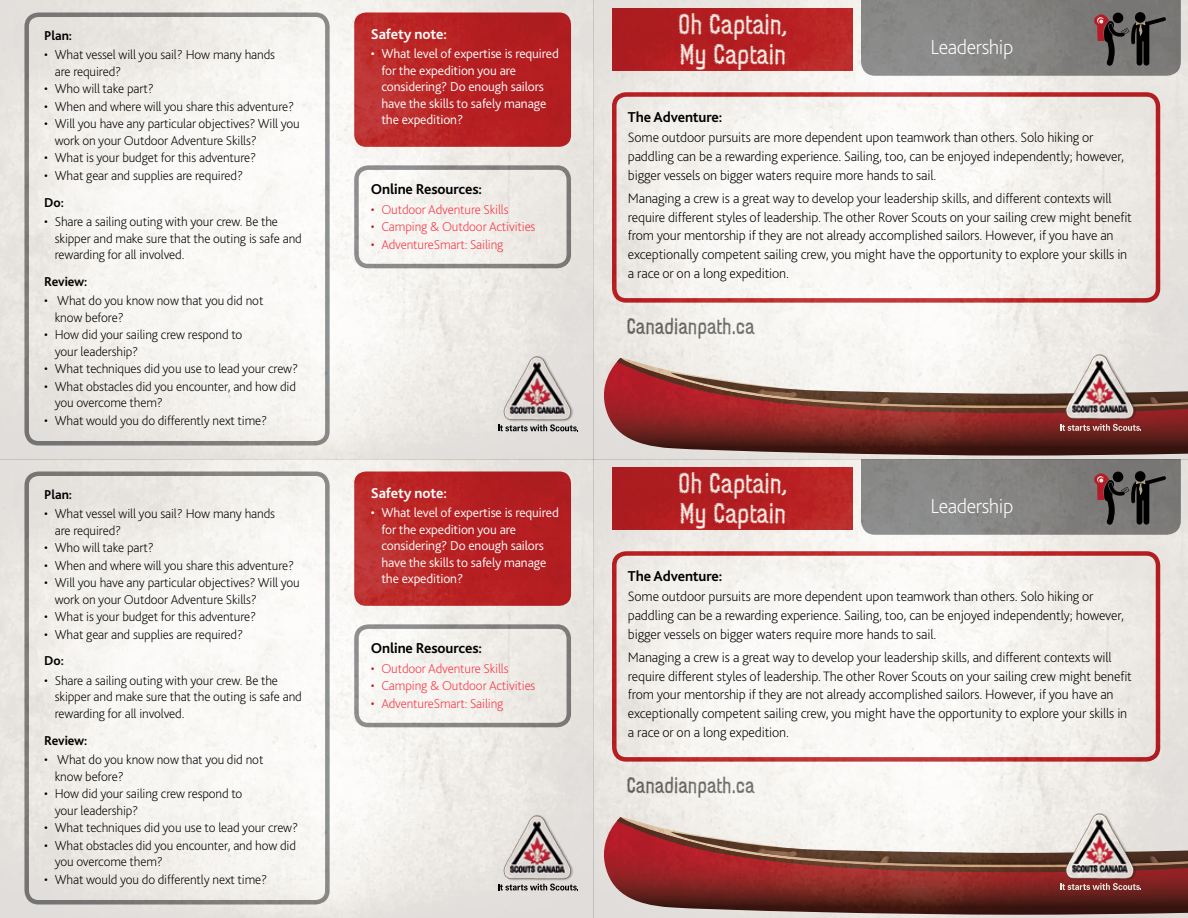
<style>
.page{position:relative;width:1188px;height:918px;background:#fff}
.page>*{position:absolute;margin:0;border:0;box-sizing:border-box;transform-origin:0 0}
.t1{font:28.5px/30px "Conference Call BH Line Two";color:#fff}
.t2{font:22.5px "Conference Call BH Line Two";color:#58595b}
.t3{font:200 21px "Bliss 2";letter-spacing:-.02em;color:#fff}
.t4{font:700 15px "Bliss 2";letter-spacing:-.01em;color:#000}
.t5{font:700 15px "Bliss 2";letter-spacing:-.01em;color:#fff}
.t6{font:200 14.25px/18.8px "Bliss 2";letter-spacing:-.01em;color:#000}
.t7{font:200 13.5px/16.5px "Bliss 2";letter-spacing:-.01em;color:#000}
.t8{font:300 13.5px/16.5px "Bliss 2";letter-spacing:-.01em;color:#fff}
.t9{font:200 13.5px "Bliss 2";letter-spacing:-.01em;color:#f7323f}
.t10{font:700 13.5px "Bliss 2";letter-spacing:-.01em;color:#000}
.s1{color:#b82025}
</style>
<div class="page">
<img style="left:0;top:0;width:1188px;height:918px">
<p class="t10" style="left:44px;top:27px;width:29px">Plan:</p>
<p class="t7" style="left:55px;top:46px;width:222px;text-indent:-11px">• What vessel will you sail? How many hands are required?</p>
<p class="t7" style="left:44px;top:80px;width:111px">• Who will take part?</p>
<p class="t7" style="left:44px;top:98px;width:251px">• When and where will you share this adventure?</p>
<p class="t7" style="left:55px;top:115px;width:247px;text-indent:-11px">• Will you have any particular objectives? Will you work on your Outdoor Adventure Skills?</p>
<p class="t7" style="left:44px;top:149px;width:213px">• What is your budget for this adventure?</p>
<p class="t7" style="left:44px;top:167px;width:200px">• What gear and supplies are required?</p>
<p class="t10" style="left:44px;top:194px;width:21px">Do:</p>
<p class="t7" style="left:55px;top:213px;width:249px;text-indent:-11px">• Share a sailing outing with your crew. Be the skipper and make sure that the outing is safe and rewarding for all involved.</p>
<p class="t10" style="left:44px;top:273px;width:45px">Review:</p>
<p class="t7" style="left:55px;top:292px;width:210px;text-indent:-11px">• What do you know now that you did not know before?</p>
<p class="t7" style="left:55px;top:326px;width:189px;text-indent:-11px">• How did your sailing crew respond to your leadership?</p>
<p class="t7" style="left:44px;top:360px;width:255px">• What techniques did you use to lead your crew?</p>
<p class="t7" style="left:55px;top:378px;width:243px;text-indent:-11px">• What obstacles did you encounter, and how did you overcome them?</p>
<p class="t7" style="left:44px;top:412px;width:224px">• What would you do differently next time?</p>
<p class="t10" style="left:44px;top:486px;width:29px">Plan:</p>
<p class="t7" style="left:55px;top:505px;width:222px;text-indent:-11px">• What vessel will you sail? How many hands are required?</p>
<p class="t7" style="left:44px;top:539px;width:111px">• Who will take part?</p>
<p class="t7" style="left:44px;top:557px;width:251px">• When and where will you share this adventure?</p>
<p class="t7" style="left:55px;top:574px;width:247px;text-indent:-11px">• Will you have any particular objectives? Will you work on your Outdoor Adventure Skills?</p>
<p class="t7" style="left:44px;top:608px;width:213px">• What is your budget for this adventure?</p>
<p class="t7" style="left:44px;top:626px;width:200px">• What gear and supplies are required?</p>
<p class="t10" style="left:44px;top:653px;width:21px">Do:</p>
<p class="t7" style="left:55px;top:672px;width:249px;text-indent:-11px">• Share a sailing outing with your crew. Be the skipper and make sure that the outing is safe and rewarding for all involved.</p>
<p class="t10" style="left:44px;top:732px;width:45px">Review:</p>
<p class="t7" style="left:55px;top:751px;width:210px;text-indent:-11px">• What do you know now that you did not know before?</p>
<p class="t7" style="left:55px;top:785px;width:189px;text-indent:-11px">• How did your sailing crew respond to your leadership?</p>
<p class="t7" style="left:44px;top:819px;width:255px">• What techniques did you use to lead your crew?</p>
<p class="t7" style="left:55px;top:837px;width:243px;text-indent:-11px">• What obstacles did you encounter, and how did you overcome them?</p>
<p class="t7" style="left:44px;top:871px;width:224px">• What would you do differently next time?</p>
<p class="t5" style="left:371px;top:25px;width:78px">Safety note:</p>
<p class="t8" style="left:381px;top:45px;width:179px;text-indent:-11px">• What level of expertise is required for the expedition you are considering? Do enough sailors have the skills to safely manage the expedition?</p>
<p class="t4" style="left:371px;top:180px;width:113px">Online Resources:</p>
<p class="t9" style="left:371px;top:201px;width:139px"><span class="s1">•</span> Outdoor Adventure Skills</p>
<p class="t9" style="left:371px;top:218px;width:166px"><span class="s1">•</span> Camping &amp; Outdoor Activities</p>
<p class="t9" style="left:371px;top:236px;width:134px"><span class="s1">•</span> AdventureSmart: Sailing</p>
<p class="t5" style="left:371px;top:484px;width:78px">Safety note:</p>
<p class="t8" style="left:381px;top:504px;width:179px;text-indent:-11px">• What level of expertise is required for the expedition you are considering? Do enough sailors have the skills to safely manage the expedition?</p>
<p class="t4" style="left:371px;top:639px;width:113px">Online Resources:</p>
<p class="t9" style="left:371px;top:660px;width:139px"><span class="s1">•</span> Outdoor Adventure Skills</p>
<p class="t9" style="left:371px;top:677px;width:166px"><span class="s1">•</span> Camping &amp; Outdoor Activities</p>
<p class="t9" style="left:371px;top:695px;width:134px"><span class="s1">•</span> AdventureSmart: Sailing</p>
<h1 class="t1" style="left:678px;top:8px;width:110px">Oh Captain,<br>My Captain</h1>
<h3 class="t3" style="left:931px;top:34px;width:84px">Leadership</h3>
<p class="t4" style="left:628px;top:108px;width:96px">The Adventure:</p>
<p class="t6" style="left:628px;top:128px;width:498px">Some outdoor pursuits are more dependent upon teamwork than others. Solo hiking or paddling can be a rewarding experience. Sailing, too, can be enjoyed independently; however, bigger vessels on bigger waters require more hands to sail.</p>
<p class="t6" style="left:628px;top:188px;width:506px">Managing a crew is a great way to develop your leadership skills, and different contexts will require different styles of leadership. The other Rover Scouts on your sailing crew might benefit from your mentorship if they are not already accomplished sailors. However, if you have an exceptionally competent sailing crew, you might have the opportunity to explore your skills in a race or on a long expedition.</p>
<h2 class="t2" style="left:626px;top:312px;width:130px">Canadianpath.ca</h2>
<h1 class="t1" style="left:678px;top:467px;width:110px">Oh Captain,<br>My Captain</h1>
<h3 class="t3" style="left:931px;top:493px;width:84px">Leadership</h3>
<p class="t4" style="left:628px;top:567px;width:96px">The Adventure:</p>
<p class="t6" style="left:628px;top:587px;width:498px">Some outdoor pursuits are more dependent upon teamwork than others. Solo hiking or paddling can be a rewarding experience. Sailing, too, can be enjoyed independently; however, bigger vessels on bigger waters require more hands to sail.</p>
<p class="t6" style="left:628px;top:647px;width:506px">Managing a crew is a great way to develop your leadership skills, and different contexts will require different styles of leadership. The other Rover Scouts on your sailing crew might benefit from your mentorship if they are not already accomplished sailors. However, if you have an exceptionally competent sailing crew, you might have the opportunity to explore your skills in a race or on a long expedition.</p>
<h2 class="t2" style="left:626px;top:771px;width:130px">Canadianpath.ca</h2>
</div>
